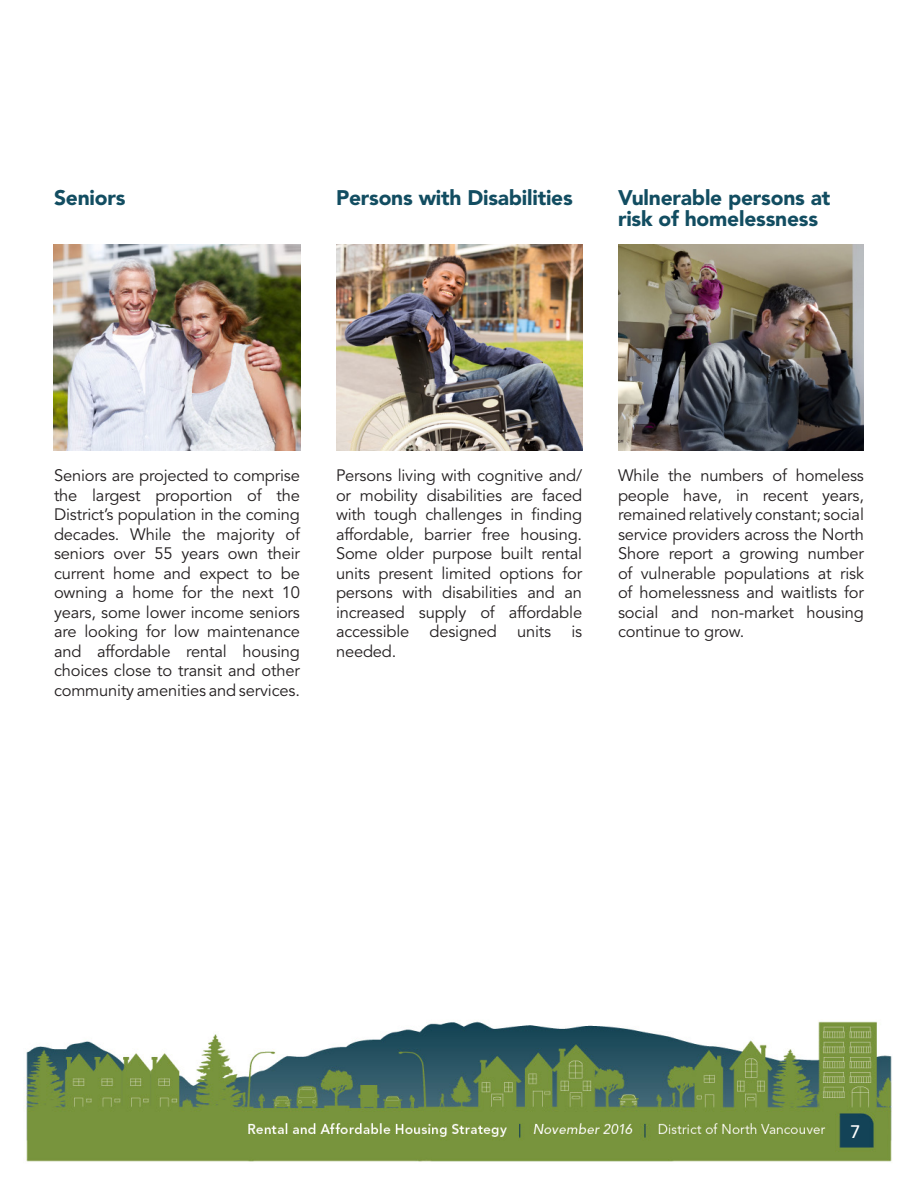
<style>
.page{position:relative;width:918px;height:1188px;background:#fff}
.page>*{position:absolute;margin:0;border:0;box-sizing:border-box;transform-origin:0 0}
.Heading_space_after{font:900 21px/21px "Avenir LT Std";letter-spacing:-.01em;color:#124d61}
.t1{font:500 18px "Avenir LT Std";color:#fff}
.Regular_Text{font:16.5px/19.5px "Avenir LT Std";letter-spacing:-.01em;color:#231f20;text-align:justify}
</style>
<div class="page">
<img style="left:23px;top:244px;width:869px;height:918px">
<img style="left:336px;top:245px;width:246px;height:206px">
<img style="left:54px;top:245px;width:247px;height:206px">
<img style="left:618px;top:245px;width:246px;height:205px">
<p class="Heading_space_after" style="left:54px;top:187px;width:73px">Seniors</p>
<p class="Heading_space_after" style="left:336px;top:187px;width:238px">Persons with Disabilities</p>
<p class="Heading_space_after" style="left:618px;top:187px;width:214px">Vulnerable persons at risk of homelessness</p>
<p class="Regular_Text" style="left:54px;top:466px;width:248px">Seniors are projected to comprise the largest proportion of the District’s population in the coming decades. While the majority of seniors over 55 years own their current home and expect to be owning a home for the next 10 years, some lower income seniors are looking for low maintenance and affordable rental housing choices close to transit and other community amenities and services.</p>
<p class="Regular_Text" style="left:336px;top:466px;width:248px">Persons living with cognitive and/ or mobility disabilities are faced with tough challenges in finding affordable, barrier free housing.<br>Some older purpose built rental units present limited options for persons with disabilities and an increased supply of affordable accessible designed units is needed.</p>
<p class="Regular_Text" style="left:618px;top:466px;width:248px">While the numbers of homeless people have, in recent years, remained relatively constant; social service providers across the North Shore report a growing number of vulnerable populations at risk of homelessness and waitlists for social and non-market housing continue to grow.</p>
<p class="t1" style="left:851px;top:1122px;width:12px">7</p>
</div>
